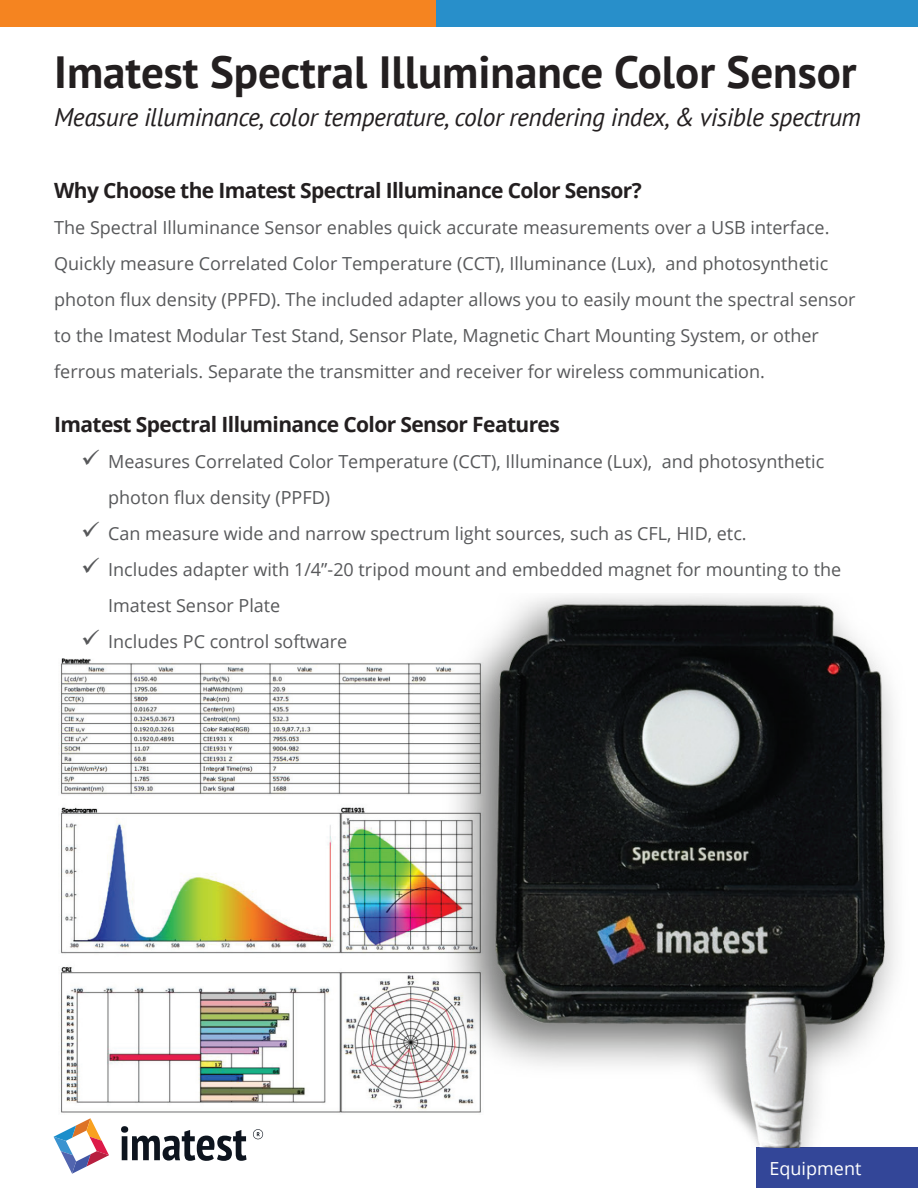
<style>
.page{position:relative;width:918px;height:1188px;background:#fff}
.page>*{position:absolute;margin:0;border:0;box-sizing:border-box;transform-origin:0 0}
.t1{font:700 45px "PT Sans";color:#231f20}
.t2{font:italic 25.5px "PT Sans";letter-spacing:-.02em;color:#231f20}
.t3{font:700 21px "Open Sans";letter-spacing:-.03em;color:#231f20}
.t4{font:18px/36px "Open Sans";color:#57585a}
.t5{font:18px "Open Sans";color:#fff}
</style>
<div class="page">
<div style="left:0;top:0;width:436px;height:27px;background:#f58420"></div>
<div style="left:436px;top:0;width:482px;height:27px;background:#288fca"></div>
<div style="left:756px;top:1148px;width:162px;height:40px;background:#334698"></div>
<svg style="left:54px;top:1118px;width:55px;height:56px"></svg>
<svg style="left:121px;top:1126px;width:126px;height:35px"></svg>
<svg style="left:253px;top:1129px;width:10px;height:10px"></svg>
<img style="left:60px;top:658px;width:254px;height:455px">
<img style="left:314px;top:595px;width:582px;height:552px">
<h1 class="t1" style="left:54px;top:42px;width:804px">Imatest Spectral Illuminance Color Sensor</h1>
<h2 class="t2" style="left:54px;top:101px;width:808px">Measure illuminance, color temperature, color rendering index, &amp; visible spectrum</h2>
<p class="t3" style="left:54px;top:176px;width:589px">Why Choose the Imatest Spectral Illuminance Color Sensor?</p>
<p class="t4" style="left:54px;top:209px;width:803px">The Spectral Illuminance Sensor enables quick accurate measurements over a USB interface.<br>Quickly measure Correlated Color Temperature (CCT), Illuminance (Lux), and photosynthetic photon flux density (PPFD). The included adapter allows you to easily mount the spectral sensor to the Imatest Modular Test Stand, Sensor Plate, Magnetic Chart Mounting System, or other ferrous materials. Separate the transmitter and receiver for wireless communication.</p>
<p class="t3" style="left:54px;top:410px;width:507px">Imatest Spectral Illuminance Color Sensor Features</p>
<p class="t4" style="left:108px;top:443px;width:735px">Measures Correlated Color Temperature (CCT), Illuminance (Lux), and photosynthetic photon flux density (PPFD)<br>Can measure wide and narrow spectrum light sources, such as CFL, HID, etc.<br>Includes adapter with 1/4”-20 tripod mount and embedded magnet for mounting to the Imatest Sensor Plate<br>Includes PC control software</p>
<p class="t5" style="left:770px;top:1156px;width:93px">Equipment</p>
</div>
